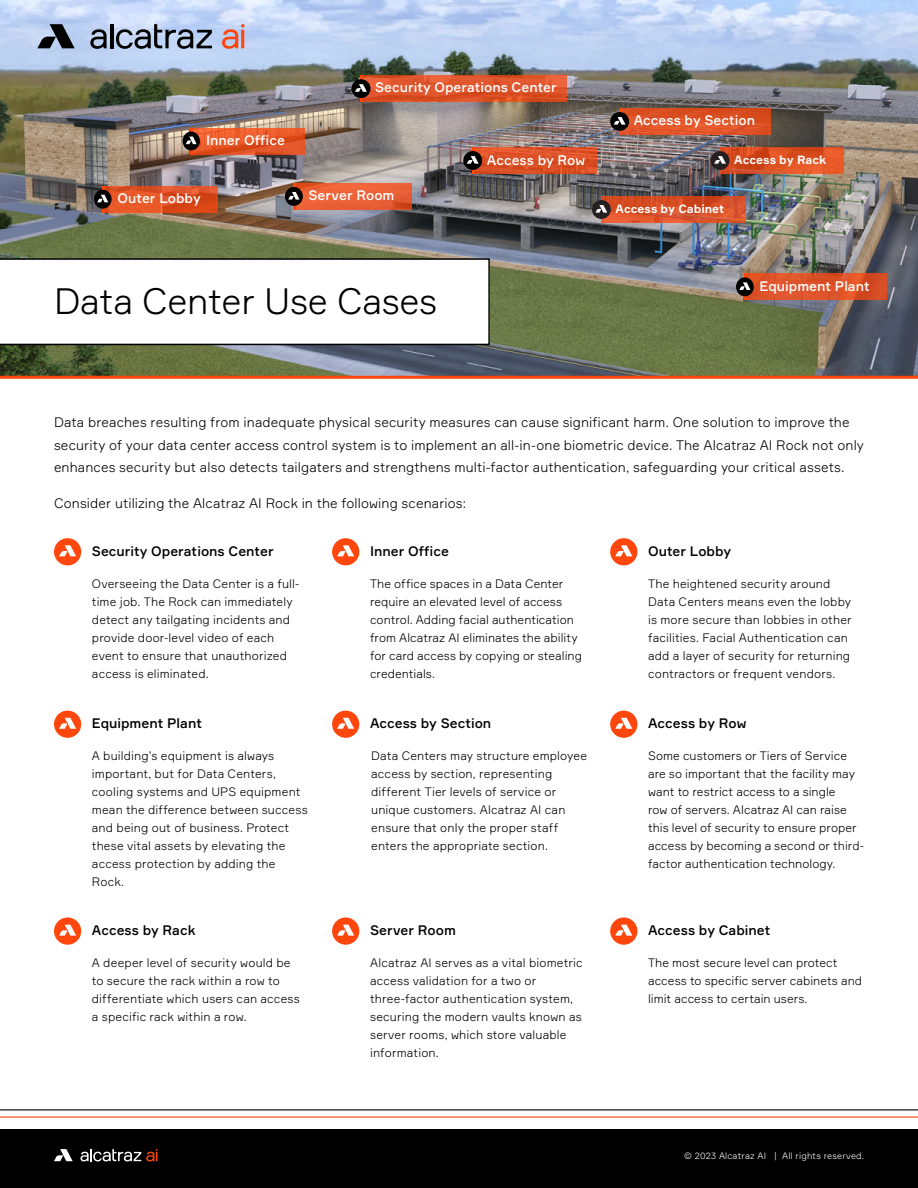
<style>
.page{position:relative;width:918px;height:1188px;background:#fff}
.page>*{position:absolute;margin:0;border:0;box-sizing:border-box;transform-origin:0 0}
.t1{font:300 36px "Formular";letter-spacing:-.01em;color:#000}
.t2{font:300 13.5px/22.5px "Formular";letter-spacing:.01em;color:#000}
.t3{font:500 13.5px "Formular";color:#000}
.t4{font:500 13.5px "Formular";color:#fff}
.t5{font:300 12px/18px "Formular";letter-spacing:.01em;color:#000}
.t6{font:700 11.7px "Formular";color:#fff}
.t7{font:300 9px "Formular";letter-spacing:.02em;color:#fff}
</style>
<div class="page">
<div style="left:54px;top:917px;width:27px;height:28px;background:#ff470d;border-radius:50%"></div>
<svg style="left:59px;top:925px;width:17px;height:11px"></svg>
<div style="left:54px;top:538px;width:27px;height:27px;background:#ff470d;border-radius:50%"></div>
<svg style="left:59px;top:545px;width:17px;height:11px"></svg>
<div style="left:332px;top:917px;width:27px;height:28px;background:#ff470d;border-radius:50%"></div>
<svg style="left:337px;top:925px;width:17px;height:11px"></svg>
<div style="left:54px;top:711px;width:27px;height:27px;background:#ff470d;border-radius:50%"></div>
<svg style="left:59px;top:718px;width:17px;height:11px"></svg>
<div style="left:610px;top:917px;width:27px;height:28px;background:#ff470d;border-radius:50%"></div>
<svg style="left:615px;top:925px;width:17px;height:11px"></svg>
<div style="left:332px;top:538px;width:27px;height:27px;background:#ff470d;border-radius:50%"></div>
<svg style="left:337px;top:545px;width:17px;height:11px"></svg>
<div style="left:610px;top:538px;width:27px;height:27px;background:#ff470d;border-radius:50%"></div>
<svg style="left:615px;top:545px;width:17px;height:11px"></svg>
<div style="left:332px;top:711px;width:27px;height:27px;background:#ff470d;border-radius:50%"></div>
<svg style="left:337px;top:718px;width:17px;height:11px"></svg>
<div style="left:610px;top:711px;width:27px;height:27px;background:#ff470d;border-radius:50%"></div>
<svg style="left:615px;top:718px;width:17px;height:11px"></svg>
<img style="left:0;top:0;width:918px;height:376px">
<svg style="left:0;top:258px;width:490px;height:87px"></svg>
<svg style="left:720px;top:147px;width:124px;height:27px"></svg>
<svg style="left:601px;top:196px;width:145px;height:27px"></svg>
<svg style="left:621px;top:108px;width:149px;height:27px;fill:#dc5024"></svg>
<hr style="left:619px;top:108px;width:2px;height:27px;background:#ff470d">
<div style="left:610px;top:112px;width:19px;height:19px;background:#000;border-radius:50%"></div>
<svg style="left:614px;top:117px;width:12px;height:8px"></svg>
<svg style="left:363px;top:76px;width:204px;height:26px;fill:#e0562d"></svg>
<hr style="left:360px;top:76px;width:3px;height:26px;background:#ff470d">
<div style="left:351px;top:79px;width:20px;height:19px;background:#000;border-radius:50%"></div>
<svg style="left:355px;top:84px;width:12px;height:8px"></svg>
<svg style="left:475px;top:147px;width:121px;height:27px;fill:#db5025"></svg>
<hr style="left:472px;top:147px;width:3px;height:27px;background:#ff470d">
<div style="left:463px;top:151px;width:19px;height:19px;background:#000;border-radius:50%"></div>
<svg style="left:467px;top:156px;width:12px;height:8px"></svg>
<svg style="left:296px;top:183px;width:116px;height:26px;fill:#eb6137"></svg>
<hr style="left:293px;top:183px;width:3px;height:26px;background:#ff470d">
<div style="left:285px;top:187px;width:18px;height:19px;background:#000;border-radius:50%"></div>
<svg style="left:288px;top:192px;width:12px;height:8px"></svg>
<svg style="left:104px;top:186px;width:114px;height:26px"></svg>
<hr style="left:102px;top:186px;width:2px;height:26px;background:#ff470d">
<svg style="left:94px;top:190px;width:18px;height:19px"></svg>
<svg style="left:97px;top:195px;width:11px;height:7px"></svg>
<svg style="left:193px;top:128px;width:112px;height:26px"></svg>
<hr style="left:191px;top:128px;width:2px;height:26px;background:#ff470d">
<div style="left:183px;top:132px;width:17px;height:18px;background:#000;border-radius:50%"></div>
<svg style="left:186px;top:137px;width:11px;height:7px"></svg>
<svg style="left:747px;top:274px;width:140px;height:26px;fill:#dd5428"></svg>
<hr style="left:744px;top:274px;width:3px;height:26px;background:#ff470d">
<div style="left:736px;top:277px;width:18px;height:19px;background:#000;border-radius:50%"></div>
<svg style="left:739px;top:282px;width:11px;height:8px"></svg>
<div style="left:711px;top:151px;width:19px;height:19px;background:#241f21;border-radius:50%"></div>
<svg style="left:714px;top:156px;width:12px;height:8px"></svg>
<div style="left:592px;top:200px;width:19px;height:19px;background:#241f21;border-radius:50%"></div>
<svg style="left:595px;top:205px;width:12px;height:8px"></svg>
<hr style="left:0;top:376px;width:918px;height:3px;background:#ff470d">
<div style="left:0;top:1129px;width:918px;height:59px;background:#000"></div>
<svg style="left:54px;top:1149px;width:19px;height:12px"></svg>
<svg style="left:80px;top:1149px;width:77px;height:12px"></svg>
<hr style="left:0;top:1116px;width:918px;height:2px;background:#ff470d">
<hr style="left:0;top:1109px;width:918px;height:1px;background:#000">
<svg style="left:37px;top:24px;width:38px;height:24px"></svg>
<svg style="left:90px;top:29px;width:17px;height:20px"></svg>
<hr style="left:110px;top:24px;width:3px;height:24px;background:#000">
<svg style="left:116px;top:24px;width:96px;height:25px"></svg>
<svg style="left:222px;top:24px;width:22px;height:25px"></svg>
<p class="t4" style="left:206px;top:132px;width:80px">Inner Office</p>
<p class="t4" style="left:375px;top:79px;width:183px">Security Operations Center</p>
<p class="t4" style="left:487px;top:151px;width:100px">Access by Row</p>
<p class="t4" style="left:118px;top:190px;width:85px">Outer Lobby</p>
<p class="t4" style="left:308px;top:187px;width:87px">Server Room</p>
<h1 class="t1" style="left:54px;top:279px;width:385px">Data Center Use Cases</h1>
<p class="t4" style="left:634px;top:112px;width:123px">Access by Section</p>
<p class="t6" style="left:734px;top:153px;width:93px">Access by Rack</p>
<p class="t6" style="left:616px;top:202px;width:110px">Access by Cabinet</p>
<p class="t4" style="left:760px;top:278px;width:112px">Equipment Plant</p>
<p class="t2" style="left:54px;top:411px;width:811px">Data breaches resulting from inadequate physical security measures can cause significant harm. One solution to improve the security of your data center access control system is to implement an all-in-one biometric device. The Alcatraz AI Rock not only enhances security but also detects tailgaters and strengthens multi-factor authentication, safeguarding your critical assets.</p>
<p class="t2" style="left:54px;top:492px;width:414px">Consider utilizing the Alcatraz AI Rock in the following scenarios:</p>
<p class="t3" style="left:92px;top:543px;width:183px">Security Operations Center</p>
<p class="t3" style="left:370px;top:543px;width:80px">Inner Office</p>
<p class="t3" style="left:648px;top:543px;width:85px">Outer Lobby</p>
<p class="t5" style="left:92px;top:574px;width:209px">Overseeing the Data Center is a full&shy;time job. The Rock can immediately detect any tailgating incidents and provide door-level video of each event to ensure that unauthorized access is eliminated.</p>
<p class="t5" style="left:370px;top:574px;width:214px">The office spaces in a Data Center require an elevated level of access control. Adding facial authentication from Alcatraz AI eliminates the ability for card access by copying or stealing credentials.</p>
<p class="t5" style="left:648px;top:574px;width:205px">The heightened security around Data Centers means even the lobby is more secure than lobbies in other facilities. Facial Authentication can add a layer of security for returning contractors or frequent vendors.</p>
<p class="t3" style="left:92px;top:715px;width:112px">Equipment Plant</p>
<p class="t3" style="left:370px;top:715px;width:123px">Access by Section</p>
<p class="t3" style="left:648px;top:715px;width:100px">Access by Row</p>
<p class="t5" style="left:92px;top:747px;width:218px">A building’s equipment is always important, but for Data Centers, cooling systems and UPS equipment mean the difference between success and being out of business. Protect these vital assets by elevating the access protection by adding the<br>Rock.</p>
<p class="t5" style="left:371px;top:747px;width:217px">Data Centers may structure employee access by section, representing different Tier levels of service or unique customers. Alcatraz AI can ensure that only the proper staff enters the appropriate section.</p>
<p class="t5" style="left:648px;top:747px;width:217px">Some customers or Tiers of Service are so important that the facility may want to restrict access to a single<br>row of servers. Alcatraz AI can raise this level of security to ensure proper access by becoming a second or third&shy;factor authentication technology.</p>
<p class="t3" style="left:92px;top:922px;width:105px">Access by Rack</p>
<p class="t3" style="left:370px;top:922px;width:87px">Server Room</p>
<p class="t3" style="left:648px;top:922px;width:124px">Access by Cabinet</p>
<p class="t5" style="left:92px;top:954px;width:210px">A deeper level of security would be to secure the rack within a row to differentiate which users can access a specific rack within a row.</p>
<p class="t5" style="left:370px;top:954px;width:214px">Alcatraz AI serves as a vital biometric access validation for a two or three-factor authentication system, securing the modern vaults known as server rooms, which store valuable information.</p>
<p class="t5" style="left:648px;top:954px;width:216px">The most secure level can protect access to specific server cabinets and limit access to certain users.</p>
<p class="t7" style="left:684px;top:1150px;width:181px">© 2023 Alcatraz AI | All rights reserved.</p>
</div>
